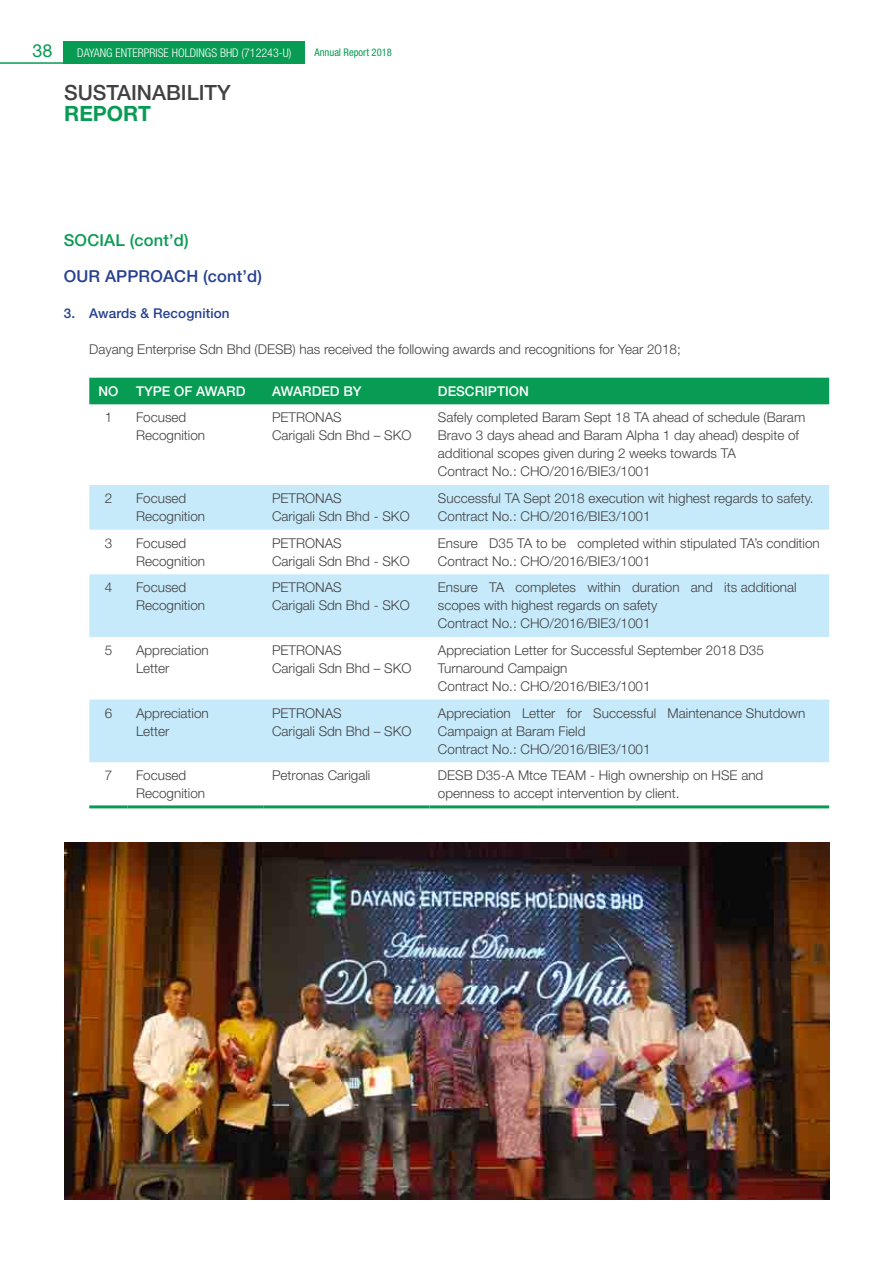
<style>
.page{position:relative;width:893px;height:1263px;background:#fff}
.page>*{position:absolute;margin:0;border:0;box-sizing:border-box;transform-origin:0 0}
.t1{font:500 21px "Helvetica Neue LT Std";color:#414042}
.t2{font:700 21px "Helvetica Neue LT Std";color:#089b53}
.t3{font:18px "Helvetica Neue LT Std";color:#089b53}
.t4{font:500 16.5px "Helvetica Neue LT Std";color:#25408f}
.t5{font:500 16.5px "Helvetica Neue LT Std";color:#089b53}
.t6{font:300 13.5px/18px "Helvetica Neue LT Std";color:#414042}
.t7{font:500 13.5px "Helvetica Neue LT Std";letter-spacing:-.015em;color:#fff}
.t8{font:500 13.5px "Helvetica Neue LT Std";color:#25408f}
.t9{font:300 condensed 12px "Helvetica Neue LT Std";color:#fff}
.t10{font:condensed 10.5px "Helvetica Neue LT Std";color:#089b53}
</style>
<div class="page">
<div style="left:64px;top:41px;width:241px;height:23px;background:#089b53"></div>
<hr style="left:0;top:62px;width:73px;height:2px;background:#089b53">
<div style="left:89px;top:378px;width:740px;height:26px;background:#089b53"></div>
<svg style="left:89px;top:485px;width:740px;height:277px;fill:#c7eafb"></svg>
<hr style="left:89px;top:805px;width:39px;height:3px;background:#089b53">
<hr style="left:128px;top:805px;width:136px;height:3px;background:#089b53">
<hr style="left:264px;top:805px;width:165px;height:3px;background:#089b53">
<hr style="left:429px;top:805px;width:400px;height:3px;background:#089b53">
<img style="left:65px;top:842px;width:764px;height:357px">
<h2 class="t3" style="left:33px;top:40px;width:22px">38</h2>
<p class="t9" style="left:77px;top:46px;width:216px">DAYANG ENTERPRISE HOLDINGS BHD (712243-U)</p>
<p class="t10" style="left:314px;top:46px;width:79px">Annual Report 2018</p>
<h1 class="t1" style="left:64px;top:80px;width:168px">Sustainability</h1>
<h1 class="t2" style="left:64px;top:101px;width:31px">REPORT</h1>
<p class="t5" style="left:64px;top:230px;width:126px">SOCIAL (cont’d)</p>
<p class="t4" style="left:64px;top:266px;width:12px">OURAPPROA</p>
<p class="t4" style="left:174px;top:266px;width:89px">CH (cont’d)</p>
<p class="t8" style="left:64px;top:305px;width:167px">3. Awards &amp; Recognition</p>
<p class="t6" style="left:89px;top:340px;width:593px">Dayang Enterprise Sdn Bhd (DESB) has received the following awards and recognitions for Year 2018;</p>
<p class="t7" style="left:98px;top:383px;width:11px">NO</p>
<p class="t7" style="left:136px;top:383px;width:9px">TYPEO</p>
<p class="t7" style="left:184px;top:383px;width:44px">F AWARD</p>
<p class="t7" style="left:272px;top:383px;width:30px">AWARDED</p>
<p class="t7" style="left:343px;top:383px;width:20px">BY</p>
<p class="t7" style="left:438px;top:383px;width:10px">DES</p>
<p class="t7" style="left:465px;top:383px;width:19px">CRIPTION</p>
<p class="t6" style="left:105px;top:408px;width:9px">1</p>
<p class="t6" style="left:136px;top:408px;width:71px">Focused<br>Recognition</p>
<p class="t6" style="left:272px;top:408px;width:141px">PETRONAS<br>Carigali Sdn Bhd – SKO</p>
<p class="t6" style="left:438px;top:408px;width:369px">Safely completed Baram Sept 18 TA ahead of schedule (Baram Bravo 3 days ahead and Baram Alpha 1 day ahead) despite of additional scopes given during 2 weeks towards TA<br>Contract No.: CHO/2016/BIE3/1001</p>
<p class="t6" style="left:105px;top:489px;width:9px">2</p>
<p class="t6" style="left:136px;top:489px;width:71px">Focused<br>Recognition</p>
<p class="t6" style="left:272px;top:489px;width:139px">PETRONAS<br>Carigali Sdn Bhd - SKO</p>
<p class="t6" style="left:438px;top:489px;width:377px">Successful TA Sept 2018 execution wit highest regards to safety.<br>Contract No.: CHO/2016/BIE3/1001</p>
<p class="t6" style="left:105px;top:534px;width:9px">3</p>
<p class="t6" style="left:136px;top:534px;width:71px">Focused<br>Recognition</p>
<p class="t6" style="left:272px;top:534px;width:139px">PETRONAS<br>Carigali Sdn Bhd - SKO</p>
<p class="t6" style="left:438px;top:534px;width:383px">Ensure D35 TA to be completed within stipulated TA’s condition<br>Contract No.: CHO/2016/BIE3/1001</p>
<p class="t6" style="left:105px;top:578px;width:9px">4</p>
<p class="t6" style="left:136px;top:578px;width:71px">Focused<br>Recognition</p>
<p class="t6" style="left:272px;top:578px;width:139px">PETRONAS<br>Carigali Sdn Bhd - SKO</p>
<p class="t6" style="left:438px;top:578px;width:360px">Ensure TA completes within duration and its additional scopes with highest regards on safety<br>Contract No.: CHO/2016/BIE3/1001</p>
<p class="t6" style="left:105px;top:641px;width:9px">5</p>
<p class="t6" style="left:136px;top:641px;width:74px">Appreciation<br>Letter</p>
<p class="t6" style="left:272px;top:641px;width:141px">PETRONAS<br>Carigali Sdn Bhd – SKO</p>
<p class="t6" style="left:438px;top:641px;width:327px">Appreciation Letter for Successful September 2018 D35<br>Turnaround Campaign<br>Contract No.: CHO/2016/BIE3/1001</p>
<p class="t6" style="left:105px;top:704px;width:9px">6</p>
<p class="t6" style="left:136px;top:704px;width:74px">Appreciation<br>Letter</p>
<p class="t6" style="left:272px;top:704px;width:141px">PETRONAS<br>Carigali Sdn Bhd – SKO</p>
<p class="t6" style="left:438px;top:704px;width:369px">Appreciation Letter for Successful Maintenance Shutdown<br>Campaign at Baram Field<br>Contract No.: CHO/2016/BIE3/1001</p>
<p class="t6" style="left:105px;top:766px;width:9px">7</p>
<p class="t6" style="left:136px;top:766px;width:71px">Focused<br>Recognition</p>
<p class="t6" style="left:272px;top:766px;width:100px">Petronas Carigali</p>
<p class="t6" style="left:438px;top:766px;width:327px">DESB D35-A Mtce TEAM - High ownership on HSE and openness to accept intervention by client.</p>
</div>
